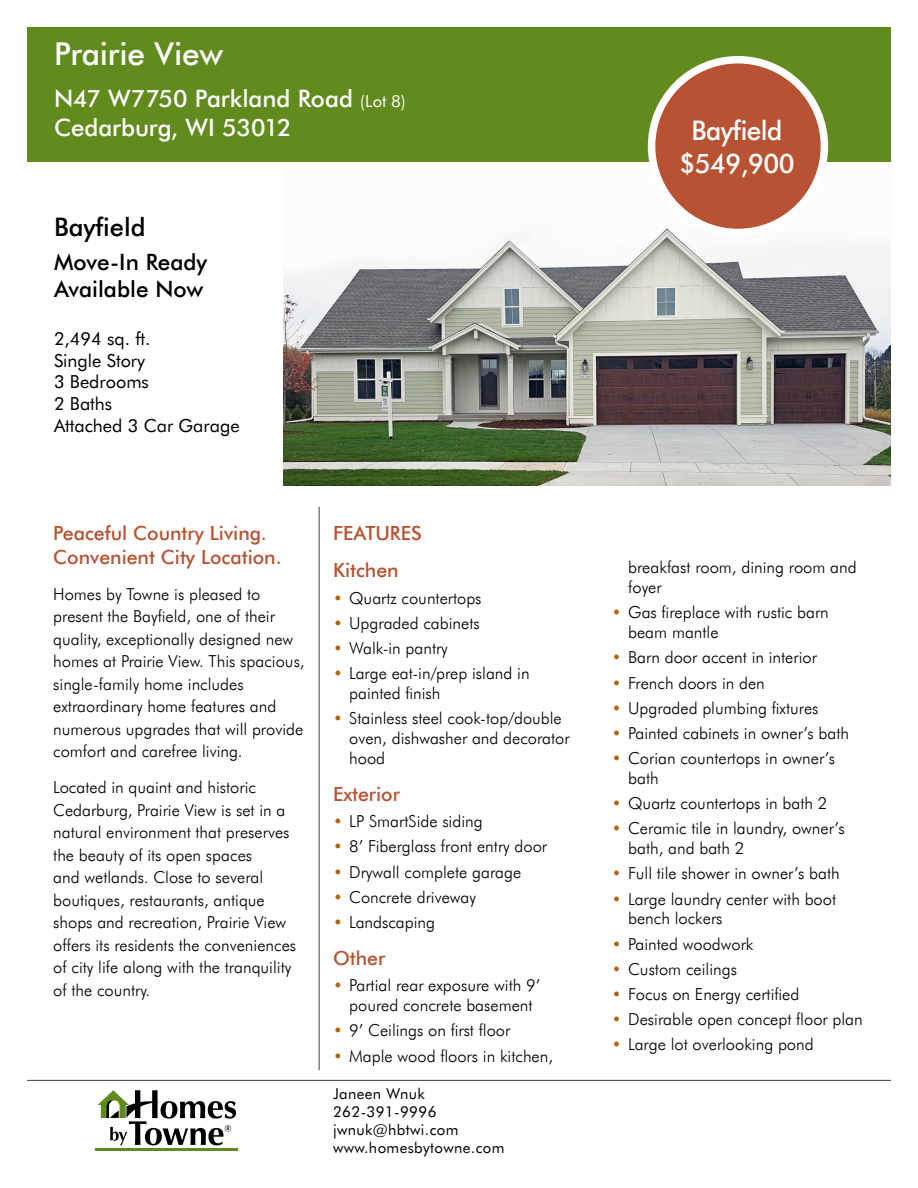
<style>
.page{position:relative;width:918px;height:1188px;background:#fff}
.page>*{position:absolute;margin:0;border:0;box-sizing:border-box;transform-origin:0 0}
.t1{font:500 31.5px "Futura BT";letter-spacing:-.01em;color:#fff}
.t2{font:500 27px/32.4px "Futura BT";letter-spacing:-.02em;color:#fff;text-align:center}
.t3{font:500 25.5px "Futura BT";color:#000}
.t4{font:500 24px/28.8px "Futura BT";letter-spacing:-.005em;color:#fff}
.t5{font:500 22.5px/27px "Futura BT";color:#000}
.t6{font:500 19.5px/36.9px "Futura BT";color:#b75332}
.t7{font:18px/21.6px "Futura BT";color:#000}
.t8{font:300 16.5px/22.5px "Futura BT";color:#000}
.t9{font:15px/18px "Futura BT";letter-spacing:.025em;color:#000}
.s1{font-weight:400;font-size:16.5px}
.s2{color:#ad650e}
</style>
<div class="page">
<div style="left:27px;top:27px;width:864px;height:135px;background:#618b1d"></div>
<hr style="left:95px;top:1149px;width:143px;height:2px;background:#618b1d">
<svg style="left:98px;top:1090px;width:138px;height:55px"></svg>
<hr style="left:27px;top:1080px;width:864px;height:1px;background:#404236">
<img style="left:284px;top:228px;width:607px;height:258px">
<div style="left:652px;top:60px;width:172px;height:173px;background:#b75332;border-radius:50%"></div>
<div style="left:648px;top:56px;width:180px;height:180px;border:8px solid #fff;border-radius:50%"></div>
<hr style="left:319px;top:507px;width:1px;height:563px;background:#404236">
<h1 class="t1" style="left:54px;top:33px;width:171px">Prairie View</h1>
<h3 class="t4" style="left:54px;top:84px;width:353px">N47 W7750 Parkland Road <span class="s1">(Lot 8)<br></span>Cedarburg, WI 53012</h3>
<h3 class="t3" style="left:54px;top:210px;width:93px">Bayfield</h3>
<h3 class="t5" style="left:54px;top:248px;width:155px">Move-In Ready<br>Available Now</h3>
<p class="t7" style="left:54px;top:328px;width:187px">2,494 sq. ft.<br>Single Story<br>3 Bedrooms<br>2 Baths<br>Attached 3 Car Garage</p>
<p class="t6" style="left:53px;top:521px;width:230px;line-height:23.4px">Peaceful Country Living.<br>Convenient City Location.</p>
<p class="t8" style="left:53px;top:582px;width:253px">Homes by Towne is pleased to present the Bayfield, one of their quality, exceptionally designed new homes at Prairie View. This spacious, single-family home includes extraordinary home features and numerous upgrades that will provide comfort and carefree living.</p>
<p class="t8" style="left:53px;top:776px;width:244px">Located in quaint and historic<br>Cedarburg, Prairie View is set in a natural environment that preserves the beauty of its open spaces<br>and wetlands. Close to several boutiques, restaurants, antique shops and recreation, Prairie View offers its residents the conveniences of city life along with the tranquility of the country.</p>
<p class="t6" style="left:333px;top:514px;width:90px">FEATURES<br>Kitchen</p>
<p class="t8" style="left:333px;top:586px;width:150px"><span class="s2">•</span> Quartz countertops</p>
<p class="t8" style="left:333px;top:611px;width:148px"><span class="s2">•</span> Upgraded cabinets</p>
<p class="t8" style="left:333px;top:637px;width:116px"><span class="s2">•</span> Walk-in pantry</p>
<p class="t8" style="left:349px;top:663px;width:182px;line-height:19.8px;text-indent:-16px"><span class="s2">•</span> Large eat-in/prep island in painted finish</p>
<p class="t8" style="left:349px;top:708px;width:222px;line-height:19.8px;text-indent:-16px"><span class="s2">•</span> Stainless steel cook-top/double oven, dishwasher and decorator hood</p>
<p class="t6" style="left:333px;top:775px;width:68px">Exterior</p>
<p class="t8" style="left:333px;top:810px;width:151px"><span class="s2">•</span> LP SmartSide siding</p>
<p class="t8" style="left:333px;top:835px;width:216px"><span class="s2">•</span> 8’ Fiberglass front entry door</p>
<p class="t8" style="left:333px;top:860px;width:190px"><span class="s2">•</span> Drywall complete garage</p>
<p class="t8" style="left:333px;top:885px;width:145px"><span class="s2">•</span> Concrete driveway</p>
<p class="t8" style="left:333px;top:911px;width:104px"><span class="s2">•</span> Landscaping</p>
<p class="t6" style="left:333px;top:939px;width:54px">Other</p>
<p class="t8" style="left:333px;top:975px;width:209px;line-height:19.8px;text-align:center"><span class="s2">•</span> Partial rear exposure with 9’ poured concrete basement</p>
<p class="t8" style="left:333px;top:1019px;width:179px"><span class="s2">•</span> 9’ Ceilings on first floor</p>
<p class="t8" style="left:333px;top:1044px;width:222px"><span class="s2">•</span> Maple wood floors in kitchen,</p>
<p class="t9" style="left:333px;top:1084px;width:173px">Janeen Wnuk<br>262-391-9996 jwnuk@hbtwi.com www.homesbytowne.com</p>
<h2 class="t2" style="left:680px;top:114px;width:116px">Bayfield $549,900</h2>
<p class="t8" style="left:628px;top:557px;width:230px;line-height:19.8px">breakfast room, dining room and foyer</p>
<p class="t8" style="left:628px;top:602px;width:202px;line-height:19.8px;text-indent:-16px"><span class="s2">•</span> Gas fireplace with rustic barn beam mantle</p>
<p class="t8" style="left:612px;top:646px;width:206px"><span class="s2">•</span> Barn door accent in interior</p>
<p class="t8" style="left:612px;top:671px;width:154px"><span class="s2">•</span> French doors in den</p>
<p class="t8" style="left:612px;top:696px;width:208px"><span class="s2">•</span> Upgraded plumbing fixtures</p>
<p class="t8" style="left:612px;top:722px;width:239px"><span class="s2">•</span> Painted cabinets in owner’s bath</p>
<p class="t8" style="left:628px;top:748px;width:209px;line-height:19.8px;text-indent:-16px"><span class="s2">•</span> Corian countertops in owner’s bath</p>
<p class="t8" style="left:612px;top:792px;width:217px"><span class="s2">•</span> Quartz countertops in bath 2</p>
<p class="t8" style="left:628px;top:818px;width:218px;line-height:19.8px;text-indent:-16px"><span class="s2">•</span> Ceramic tile in laundry, owner’s bath, and bath 2</p>
<p class="t8" style="left:612px;top:862px;width:229px"><span class="s2">•</span> Full tile shower in owner’s bath</p>
<p class="t8" style="left:628px;top:889px;width:209px;line-height:19.8px;text-indent:-16px"><span class="s2">•</span> Large laundry center with boot bench lockers</p>
<p class="t8" style="left:612px;top:932px;width:143px"><span class="s2">•</span> Painted woodwork</p>
<p class="t8" style="left:612px;top:957px;width:127px"><span class="s2">•</span> Custom ceilings</p>
<p class="t8" style="left:612px;top:983px;width:189px"><span class="s2">•</span> Focus on Energy certified</p>
<p class="t8" style="left:612px;top:1008px;width:252px"><span class="s2">•</span> Desirable open concept floor plan</p>
<p class="t8" style="left:612px;top:1033px;width:203px"><span class="s2">•</span> Large lot overlooking pond</p>
</div>
